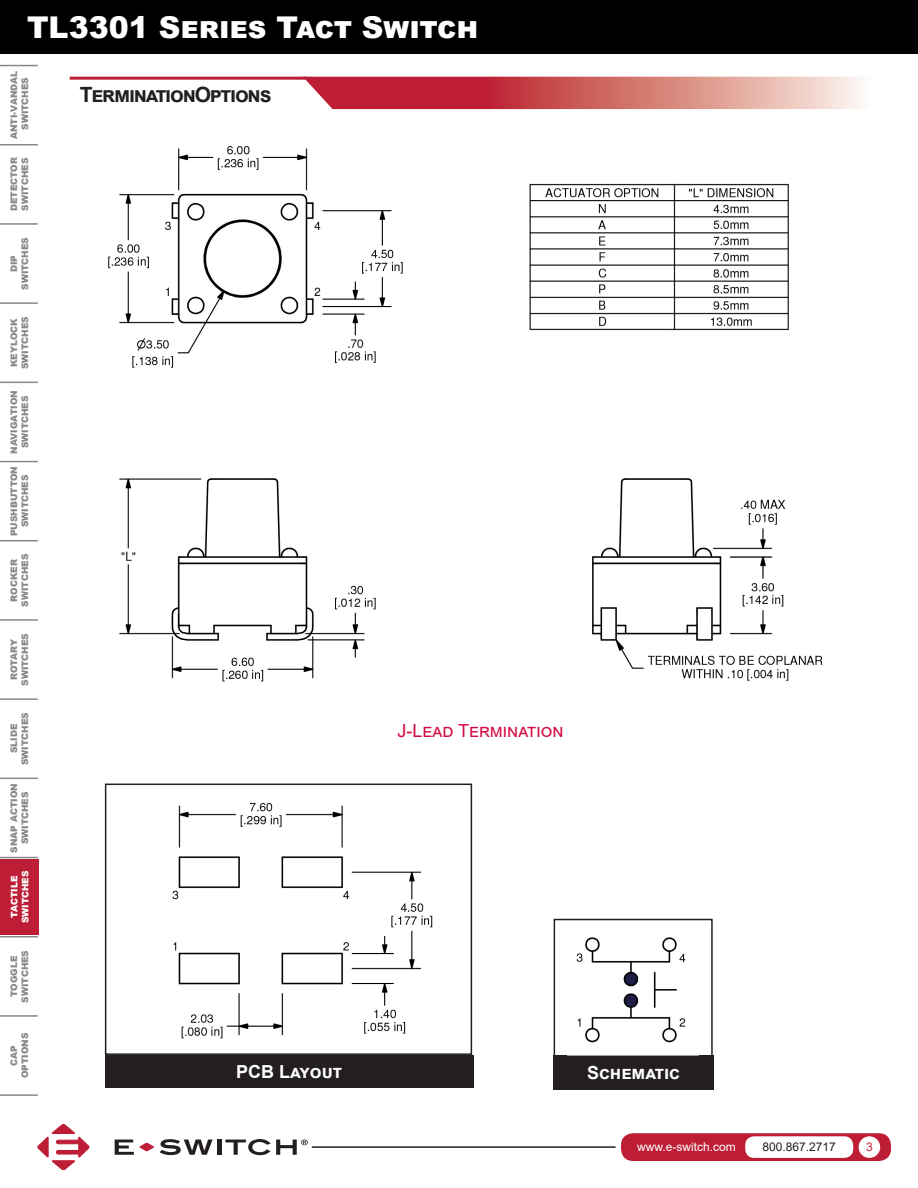
<style>
.page{position:relative;width:918px;height:1188px;background:#fff}
.page>*{position:absolute;margin:0;border:0;box-sizing:border-box;transform-origin:0 0}
.t1{font:900 30px "Arial";color:#fff}
.t2{font:700 21px "Arial";letter-spacing:-.06em;color:#231f20}
.t3{font:700 18px "Arial";color:#fff}
.t4{font:18px "Arial";color:#d20d44}
.t5{font:12px "Arial";color:#fff}
.t6{font:12px "Arial";color:#231f20}
.t7{font:12px "Arial";color:#be1e35}
.t8{font:900 9px/10.8px "Arial";color:#86888b;text-align:center}
.t9{font:900 9px "Arial";color:#fff}
</style>
<div class="page">
<div style="left:621px;top:1133px;width:270px;height:28px;background:#be1e35;border-radius:12px"></div>
<div style="left:745px;top:1136px;width:108px;height:22px;background:#fff;border-radius:9px"></div>
<div style="left:859px;top:1136px;width:21px;height:22px;background:#fff;border-radius:50%"></div>
<hr style="left:312px;top:1146px;width:304px;height:2px;background:#231f20">
<hr style="left:0;top:144px;width:38px;height:1px;background:#86888b">
<hr style="left:0;top:65px;width:38px;height:1px;background:#86888b">
<hr style="left:0;top:223px;width:38px;height:2px;background:#86888b">
<hr style="left:0;top:302px;width:38px;height:2px;background:#86888b">
<hr style="left:0;top:382px;width:38px;height:1px;background:#86888b">
<hr style="left:0;top:461px;width:38px;height:1px;background:#86888b">
<hr style="left:0;top:540px;width:38px;height:1px;background:#86888b">
<hr style="left:0;top:619px;width:38px;height:2px;background:#86888b">
<hr style="left:0;top:698px;width:38px;height:2px;background:#86888b">
<hr style="left:0;top:778px;width:38px;height:1px;background:#86888b">
<hr style="left:0;top:857px;width:38px;height:1px;background:#86888b">
<hr style="left:0;top:936px;width:38px;height:1px;background:#86888b">
<hr style="left:0;top:1015px;width:38px;height:2px;background:#86888b">
<hr style="left:0;top:1094px;width:38px;height:2px;background:#86888b">
<div style="left:0;top:859px;width:38px;height:76px;background:#be1e35"></div>
<div style="left:0;top:0;width:918px;height:54px;background:#000"></div>
<svg style="left:115px;top:1140px;width:39px;height:15px"></svg>
<svg style="left:160px;top:1139px;width:53px;height:16px"></svg>
<hr style="left:217px;top:1140px;width:4px;height:15px;background:#231f20">
<svg style="left:225px;top:1139px;width:83px;height:16px"></svg>
<svg style="left:38px;top:1124px;width:51px;height:46px"></svg>
<hr style="left:70px;top:77px;width:237px;height:3px;background:#be1e35">
<svg style="left:303px;top:77px;width:558px;height:32px;background:#d26d70"></svg>
<div style="left:553px;top:1055px;width:161px;height:34px;background:#231f20"></div>
<img style="left:576px;top:937px;width:110px;height:106px">
<div style="left:554px;top:919px;width:159px;height:138px;border:2px solid #231f20"></div>
<div style="left:105px;top:1055px;width:368px;height:33px;background:#231f20"></div>
<img style="left:172px;top:803px;width:261px;height:236px">
<div style="left:105px;top:784px;width:367px;height:271px;border:2px solid #231f20"></div>
<img style="left:108px;top:146px;width:715px;height:536px">
<p class="t1" style="left:27px;top:5px;width:453px">TL3301 Series Tact Switch</p>
<p class="t8" style="left:8px;top:139px;width:70px;rotate:-90deg">ANTI-VANDAL<br>SWITCHES</p>
<p class="t8" style="left:8px;top:211px;width:56px;text-align:left;rotate:-90deg">DETECTOR<br>SWITCHES</p>
<p class="t8" style="left:8px;top:290px;width:54px;rotate:-90deg">DIP<br>SWITCHES</p>
<p class="t8" style="left:8px;top:369px;width:54px;text-align:left;rotate:-90deg">KEYLOCK<br>SWITCHES</p>
<p class="t8" style="left:8px;top:454px;width:65px;rotate:-90deg">NAVIGATION<br>SWITCHES</p>
<p class="t8" style="left:8px;top:536px;width:71px;rotate:-90deg">PUSHBUTTON</p>
<p class="t8" style="left:19px;top:527px;width:54px;rotate:-90deg">SWITCHES</p>
<p class="t8" style="left:8px;top:607px;width:54px;rotate:-90deg">ROCKER<br>SWITCHES</p>
<p class="t8" style="left:8px;top:686px;width:54px;rotate:-90deg">ROTARY<br>SWITCHES</p>
<p class="t8" style="left:8px;top:765px;width:54px;rotate:-90deg">SLIDE<br>SWITCHES</p>
<p class="t8" style="left:8px;top:853px;width:71px;rotate:-90deg">SNAP ACTION<br>SWITCHES</p>
<p class="t9" style="left:8px;top:918px;width:44px;rotate:-90deg">TACTILE</p>
<p class="t9" style="left:19px;top:923px;width:54px;rotate:-90deg">SWITCHES</p>
<p class="t8" style="left:8px;top:1003px;width:54px;rotate:-90deg">TOGGLE<br>SWITCHES</p>
<p class="t8" style="left:8px;top:1078px;width:47px;rotate:-90deg">CAP<br>OPTIONS</p>
<p class="t2" style="left:80px;top:80px;width:193px">Termination Options</p>
<p class="t4" style="left:397px;top:718px;width:168px">J-Lead Termination</p>
<p class="t3" style="left:236px;top:1059px;width:107px">PCB Layout</p>
<p class="t3" style="left:587px;top:1060px;width:94px">Schematic</p>
<h3 class="t5" style="left:637px;top:1139px;width:100px">www.e-switch.com</h3>
<h3 class="t6" style="left:762px;top:1139px;width:75px">800.867.2717</h3>
<h3 class="t7" style="left:866px;top:1138px;width:8px">3</h3>
</div>
